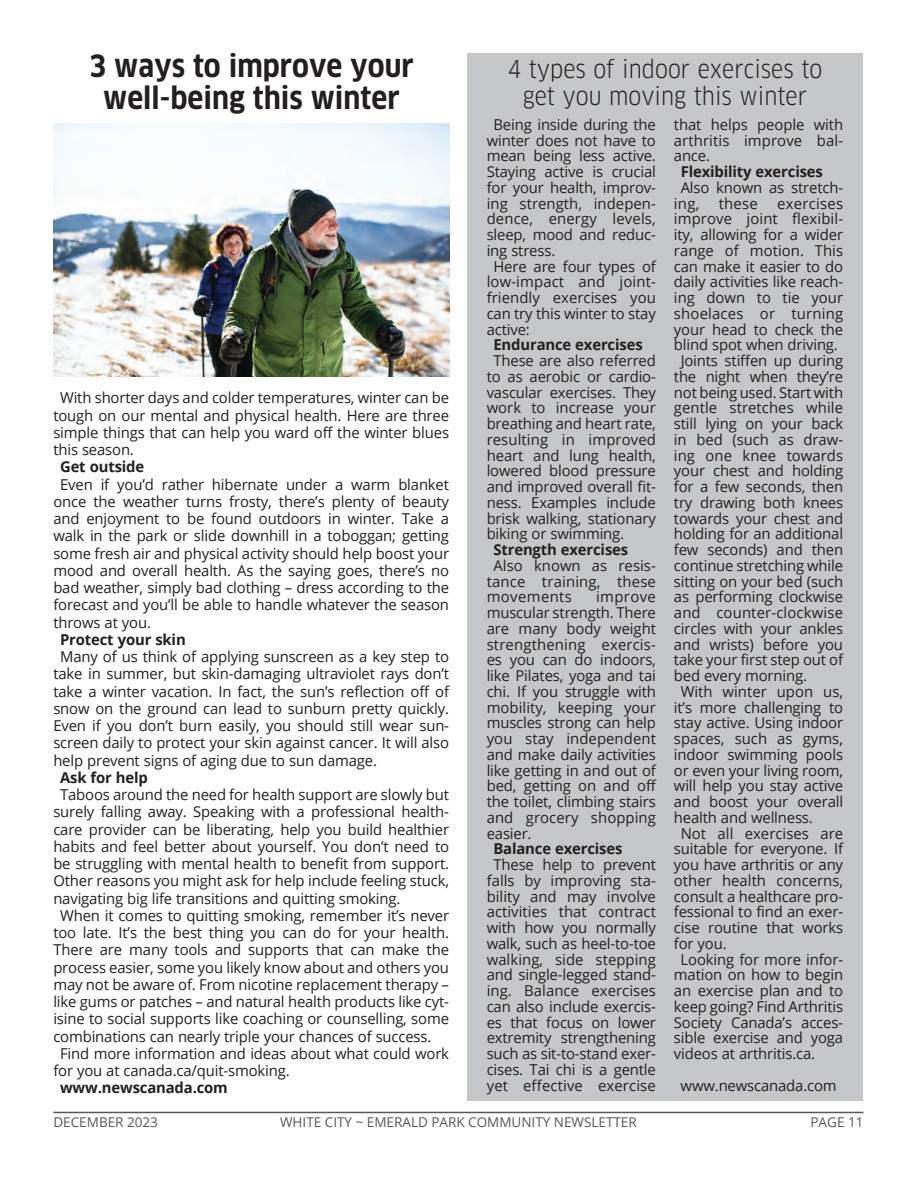
<style>
.page{position:relative;width:918px;height:1188px;background:#fff}
.page>*{position:absolute;margin:0;border:0;box-sizing:border-box;transform-origin:0 0}
.Body_Text{font:700 30px/31.5px "Clan OT Narr";color:#231f20;text-align:center}
.Body_Text-2{font:24px/27px "Clan OT Narr";color:#231f20;text-align:center}
.Body_Text-3{font:15px/15.8px "Open Sans";letter-spacing:-.01em;color:#231f20;text-align:justify}
.Body_Text-4{font:700 15px "Open Sans";letter-spacing:-.01em;color:#231f20}
.t1{font:13.5px "Open Sans";color:#57585a}
</style>
<div class="page">
<hr style="left:53px;top:1112px;width:810px;height:1px;background:#57585a">
<img style="left:53px;top:124px;width:397px;height:252px">
<div style="left:467px;top:53px;width:396px;height:1048px;background:#c6c7c9"></div>
<p class="Body_Text" style="left:89px;top:51px;width:326px">3 ways to improve your well-being this winter</p>
<p class="Body_Text-2" style="left:507px;top:56px;width:317px">4 types of indoor exercises to get you moving this winter</p>
<p class="Body_Text-3" style="left:487px;top:116px;width:171px;text-indent:7px">Being inside during the winter does not have to mean being less active.<br>Staying active is crucial for your health, improv&shy;ing strength, indepen&shy;dence, energy levels, sleep, mood and reduc&shy;ing stress.</p>
<p class="Body_Text-3" style="left:487px;top:258px;width:171px;text-indent:7px">Here are four types of low-impact and joint&shy;friendly exercises you can try this winter to stay active:</p>
<p class="Body_Text-4" style="left:493px;top:334px;width:151px">Endurance exercises</p>
<p class="Body_Text-3" style="left:487px;top:352px;width:171px;text-indent:7px">These are also referred to as aerobic or cardio&shy;vascular exercises. They work to increase your breathing and heart rate, resulting in improved heart and lung health, lowered blood pressure and improved overall fit&shy;ness. Examples include brisk walking, stationary biking or swimming.</p>
<p class="Body_Text-4" style="left:493px;top:539px;width:136px">Strength exercises</p>
<p class="Body_Text-3" style="left:487px;top:557px;width:171px;text-indent:7px">Also known as resis&shy;tance training, these movements</p>
<p class="Body_Text-3" style="left:674px;top:116px;width:171px">that helps people with arthritis improve bal&shy;ance.</p>
<p class="Body_Text-4" style="left:681px;top:161px;width:144px">Flexibility exercises</p>
<p class="Body_Text-3" style="left:674px;top:179px;width:171px;text-indent:7px">Also known as stretch&shy;ing,</p>
<p class="Body_Text-3" style="left:719px;top:195px;width:41px">these</p>
<p class="Body_Text-3" style="left:674px;top:195px;width:171px;text-indent:103px">exercises improve joint flexibil&shy;ity, allowing for a wider range of motion. This can make it easier to do daily activities like reach&shy;ing down to tie your shoelaces or turning your head to check the blind spot when driving.</p>
<p class="Body_Text-3" style="left:674px;top:352px;width:171px;text-indent:7px">Joints stiffen up during the night when they’re not being used. Start with gentle stretches while still lying on your back in bed (such as draw&shy;ing one knee towards your chest and holding for a few seconds, then try drawing both knees towards your chest and holding for an additional few seconds) and then continue stretching while sitting on your bed (such as performing clockwise and counter-clockwise circles with your ankles and wrists) before you take your first step out of bed every morning.</p>
<p class="Body_Text-3" style="left:674px;top:683px;width:171px;text-indent:7px">With winter upon us, it’s more challenging to stay active. Using indoor spaces, such as gyms, indoor swimming pools or even your living room, will help you stay active and boost your overall health and wellness.</p>
<p class="Body_Text-3" style="left:674px;top:825px;width:171px;text-indent:7px">Not all exercises are suitable for everyone. If you have arthritis or any other health concerns, consult a healthcare pro&shy;fessional to find an exer&shy;cise routine that works for you.</p>
<p class="Body_Text-3" style="left:674px;top:951px;width:171px;text-indent:7px">Looking for more infor&shy;mation on how to begin an exercise plan and to keep going? Find Arthritis Society Canada’s acces&shy;sible exercise and yoga videos at arthritis.ca.</p>
<p class="Body_Text-3" style="left:681px;top:1077px;width:158px">www.newscanada.com</p>
<p class="Body_Text-3" style="left:53px;top:389px;width:397px;line-height:17.2px;text-indent:7px">With shorter days and colder temperatures, winter can be tough on our mental and physical health. Here are three simple things that can help you ward off the winter blues this season.</p>
<p class="Body_Text-4" style="left:60px;top:456px;width:86px">Get outside</p>
<p class="Body_Text-3" style="left:53px;top:475px;width:397px;line-height:17.2px;text-indent:7px">Even if you’d rather hibernate under a warm blanket once the weather turns frosty, there’s plenty of beauty and enjoyment to be found outdoors in winter. Take a walk in the park or slide downhill in a toboggan; getting some fresh air and physical activity should help boost your mood and overall health. As the saying goes, there’s no bad weather, simply bad clothing – dress according to the forecast and you’ll be able to handle whatever the season throws at you.</p>
<p class="Body_Text-4" style="left:60px;top:629px;width:127px">Protect your skin</p>
<p class="Body_Text-3" style="left:53px;top:648px;width:397px;line-height:17.2px;text-indent:7px">Many of us think of applying sunscreen as a key step to take in summer, but skin-damaging ultraviolet rays don’t take a winter vacation. In fact, the sun’s reflection off of snow on the ground can lead to sunburn pretty quickly.<br>Even if you don’t burn easily, you should still wear sun&shy;screen daily to protect your skin against cancer. It will also help prevent signs of aging due to sun damage.</p>
<p class="Body_Text-4" style="left:60px;top:767px;width:89px">Ask for help</p>
<p class="Body_Text-3" style="left:53px;top:786px;width:397px;line-height:17.2px;text-indent:7px">Taboos around the need for health support are slowly but surely falling away. Speaking with a professional health&shy;care provider can be liberating, help you build healthier habits and feel better about yourself. You don’t need to be struggling with mental health to benefit from support.<br>Other reasons you might ask for help include feeling stuck, navigating big life transitions and quitting smoking.</p>
<p class="Body_Text-3" style="left:53px;top:906px;width:397px;line-height:17.2px;text-indent:7px">When it comes to quitting smoking, remember it’s never too late. It’s the best thing you can do for your health.<br>There are many tools and supports that can make the process easier, some you likely know about and others you may not be aware of. From nicotine replacement therapy – like gums or patches – and natural health products like cyt&shy;isine to social supports like coaching or counselling, some combinations can nearly triple your chances of success.</p>
<p class="Body_Text-3" style="left:53px;top:1044px;width:397px;line-height:17.2px;text-indent:7px">Find more information and ideas about what could work for you at canada.ca/quit-smoking.</p>
<p class="Body_Text-4" style="left:60px;top:1077px;width:169px">www.newscanada.com</p>
<p class="Body_Text-3" style="left:487px;top:589px;width:171px;text-indent:109px">improve muscular strength. There are many body weight strengthening exercis&shy;es you can do indoors, like Pilates, yoga and tai chi. If you struggle with mobility, keeping your muscles strong can help you stay independent and make daily activities like getting in and out of bed, getting on and off the toilet, climbing stairs and grocery shopping easier.</p>
<p class="Body_Text-4" style="left:493px;top:838px;width:131px">Balance exercises</p>
<p class="Body_Text-3" style="left:487px;top:856px;width:171px;text-align:center">These help to prevent falls by improving sta&shy;bility and may involve activities that contract with how you normally walk, such as heel-to-toe walking, side stepping and single-legged stand&shy;ing. Balance exercises can also include exercis&shy;es that focus on lower extremity strengthening such as sit-to-stand exer&shy;cises. Tai chi is a gentle yet effective exercise</p>
<p class="t1" style="left:53px;top:1113px;width:106px">DECEMBER 2023</p>
<p class="t1" style="left:280px;top:1113px;width:358px">WHITE CITY ~ EMERALD PARK COMMUNITY NEWSLETTER</p>
<p class="t1" style="left:811px;top:1113px;width:54px">PAGE 11</p>
</div>
